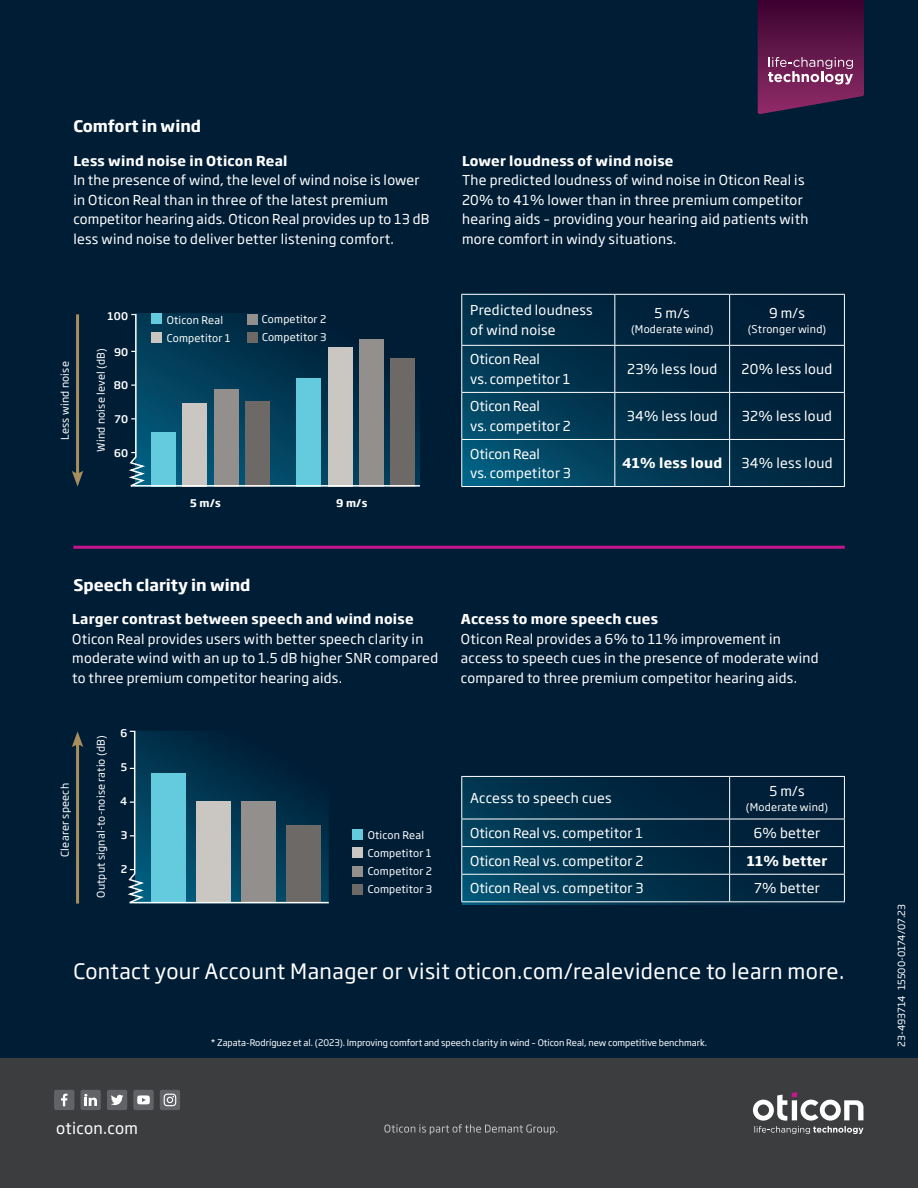
<style>
.page{position:relative;width:918px;height:1188px;background:#fff}
.page>*{position:absolute;margin:0;border:0;box-sizing:border-box;transform-origin:0 0}
.t1{font:21px "Soho Gothic Pro";letter-spacing:.02em;color:#fff}
.t2{font:700 15.75px "Soho Gothic Pro";color:#fff}
.t3{font:15.75px "Soho Gothic Pro";letter-spacing:.02em;color:#fff}
.t4{font:13.5px/19.5px "Soho Gothic Pro";letter-spacing:.02em;color:#fff}
.t5{font:13.5px/19.5px "Soho Gothic Pro";color:#fff}
.t6{font:700 13.5px "Soho Gothic Pro";letter-spacing:.02em;color:#fff}
.t7{font:10.5px/18px "Soho Gothic Pro";letter-spacing:.02em;color:#fff}
.t8{font:500 10.5px "Soho Gothic Pro";letter-spacing:.02em;color:#fff}
.t9{font:700 10.5px "Soho Gothic Pro";color:#fff}
.t10{font:9.75px "Soho Gothic Pro";color:#fff}
.t11{font:9px "Soho Gothic Pro";color:#fff}
</style>
<div class="page">
<div style="left:0;top:1057px;width:918px;height:131px;background:#3c3d3e"></div>
<svg style="left:753px;top:1092px;width:110px;height:42px"></svg>
<div style="left:0;top:0;width:918px;height:1057px;background:#001d36"></div>
<svg style="left:129px;top:314px;width:291px;height:173px"></svg>
<svg style="left:384px;top:1124px;width:173px;height:11px"></svg>
<svg style="left:758px;top:0;width:106px;height:114px;background:#622251"></svg>
<svg style="left:462px;top:777px;width:383px;height:128px"></svg>
<svg style="left:462px;top:295px;width:382px;height:191px"></svg>
<div style="left:247px;top:332px;width:10px;height:11px;background:#6c6967"></div>
<div style="left:151px;top:313px;width:11px;height:11px;background:#64cade"></div>
<div style="left:151px;top:332px;width:11px;height:11px;background:#cac7c2"></div>
<div style="left:247px;top:314px;width:10px;height:11px;background:#938f8c"></div>
<div style="left:352px;top:884px;width:11px;height:11px;background:#6c6967"></div>
<div style="left:352px;top:829px;width:11px;height:11px;background:#64cade"></div>
<div style="left:352px;top:847px;width:11px;height:11px;background:#cac7c2"></div>
<div style="left:352px;top:866px;width:11px;height:11px;background:#938f8c"></div>
<hr style="left:76px;top:742px;width:3px;height:162px;background:#a88d5d">
<svg style="left:72px;top:731px;width:11px;height:16px"></svg>
<hr style="left:76px;top:314px;width:3px;height:162px;background:#a88d5d">
<svg style="left:72px;top:471px;width:11px;height:16px"></svg>
<hr style="left:73px;top:546px;width:772px;height:3px;background:#c6168d">
<svg style="left:128px;top:731px;width:201px;height:172px"></svg>
<hr style="left:461px;top:294px;width:154px;height:1px;background:#fff">
<hr style="left:461px;top:295px;width:1px;height:50px;background:#fff">
<hr style="left:615px;top:294px;width:115px;height:1px;background:#fff">
<hr style="left:614px;top:295px;width:1px;height:50px;background:#fff">
<hr style="left:730px;top:294px;width:115px;height:1px;background:#fff">
<hr style="left:729px;top:295px;width:1px;height:50px;background:#fff">
<hr style="left:844px;top:295px;width:1px;height:50px;background:#fff">
<hr style="left:461px;top:345px;width:154px;height:1px;background:#fff">
<hr style="left:461px;top:346px;width:1px;height:46px;background:#fff">
<hr style="left:615px;top:345px;width:115px;height:1px;background:#fff">
<hr style="left:614px;top:346px;width:1px;height:46px;background:#fff">
<hr style="left:730px;top:345px;width:115px;height:1px;background:#fff">
<hr style="left:729px;top:346px;width:1px;height:46px;background:#fff">
<hr style="left:844px;top:346px;width:1px;height:46px;background:#fff">
<hr style="left:461px;top:392px;width:154px;height:1px;background:#fff">
<hr style="left:461px;top:393px;width:1px;height:46px;background:#fff">
<hr style="left:615px;top:392px;width:115px;height:1px;background:#fff">
<hr style="left:614px;top:393px;width:1px;height:46px;background:#fff">
<hr style="left:730px;top:392px;width:115px;height:1px;background:#fff">
<hr style="left:729px;top:393px;width:1px;height:46px;background:#fff">
<hr style="left:844px;top:393px;width:1px;height:46px;background:#fff">
<hr style="left:461px;top:439px;width:154px;height:1px;background:#fff">
<hr style="left:461px;top:440px;width:1px;height:46px;background:#fff">
<hr style="left:615px;top:439px;width:115px;height:1px;background:#fff">
<hr style="left:614px;top:440px;width:1px;height:46px;background:#fff">
<hr style="left:730px;top:439px;width:115px;height:1px;background:#fff">
<hr style="left:729px;top:440px;width:1px;height:46px;background:#fff">
<hr style="left:844px;top:440px;width:1px;height:46px;background:#fff">
<hr style="left:461px;top:486px;width:154px;height:1px;background:#fff">
<hr style="left:615px;top:486px;width:115px;height:1px;background:#fff">
<hr style="left:730px;top:486px;width:115px;height:1px;background:#fff">
<hr style="left:461px;top:776px;width:269px;height:1px;background:#fff">
<hr style="left:461px;top:777px;width:1px;height:42px;background:#fff">
<hr style="left:730px;top:776px;width:115px;height:1px;background:#fff">
<hr style="left:729px;top:777px;width:1px;height:42px;background:#fff">
<hr style="left:844px;top:777px;width:1px;height:42px;background:#fff">
<hr style="left:461px;top:819px;width:269px;height:1px;background:#fff">
<hr style="left:730px;top:819px;width:115px;height:1px;background:#fff">
<hr style="left:461px;top:846px;width:269px;height:1px;background:#fff">
<hr style="left:730px;top:846px;width:115px;height:1px;background:#fff">
<hr style="left:461px;top:874px;width:269px;height:1px;background:#fff">
<svg style="left:461px;top:819px;width:1px;height:82px"></svg>
<hr style="left:730px;top:874px;width:115px;height:1px;background:#fff">
<svg style="left:729px;top:819px;width:1px;height:82px"></svg>
<svg style="left:844px;top:819px;width:1px;height:82px"></svg>
<hr style="left:461px;top:901px;width:269px;height:1px;background:#fff">
<hr style="left:730px;top:901px;width:115px;height:1px;background:#fff">
<div style="left:133px;top:1090px;width:21px;height:20px;background:#626366;border-radius:2px"></div>
<svg style="left:137px;top:1095px;width:13px;height:9px"></svg>
<div style="left:81px;top:1090px;width:20px;height:20px;background:#626366;border-radius:2px"></div>
<svg style="left:84px;top:1094px;width:13px;height:12px"></svg>
<div style="left:107px;top:1090px;width:20px;height:20px;background:#626366;border-radius:2px"></div>
<svg style="left:111px;top:1095px;width:12px;height:10px"></svg>
<div style="left:54px;top:1090px;width:20px;height:20px;background:#626366;border-radius:2px"></div>
<svg style="left:61px;top:1094px;width:7px;height:12px"></svg>
<svg style="left:160px;top:1090px;width:20px;height:20px"></svg>
<svg style="left:164px;top:1094px;width:12px;height:12px"></svg>
<p class="t2" style="left:73px;top:114px;width:129px">Comfort in wind</p>
<p class="t6" style="left:73px;top:150px;width:216px">Less wind noise in Oticon Real</p>
<p class="t4" style="left:73px;top:170px;width:357px">In the presence of wind, the level of wind noise is lower in Oticon Real than in three of the latest premium competitor hearing aids. Oticon Real provides up to 13 dB less wind noise to deliver better listening comfort.</p>
<p class="t7" style="left:55px;top:440px;width:80px;rotate:-90deg">Less wind noise</p>
<p class="t8" style="left:108px;top:307px;width:22px">100</p>
<p class="t8" style="left:114px;top:344px;width:16px">90</p>
<p class="t7" style="left:91px;top:452px;width:105px;rotate:-90deg">Wind noise level (dB)</p>
<p class="t8" style="left:114px;top:376px;width:16px">80</p>
<p class="t8" style="left:115px;top:411px;width:15px">70</p>
<p class="t8" style="left:114px;top:445px;width:16px">60</p>
<p class="t7" style="left:167px;top:310px;width:66px">Oticon Real<br>Competitor 1</p>
<p class="t7" style="left:262px;top:310px;width:66px">Competitor 2<br>Competitor 3</p>
<p class="t9" style="left:190px;top:495px;width:32px">5 m/s</p>
<p class="t9" style="left:336px;top:495px;width:33px">9 m/s</p>
<p class="t6" style="left:462px;top:150px;width:213px">Lower loudness of wind noise</p>
<p class="t4" style="left:462px;top:170px;width:348px">The predicted loudness of wind noise in Oticon Real is 20% to 41% lower than in three premium competitor hearing aids – providing your hearing aid patients with more comfort in windy situations.</p>
<p class="t4" style="left:470px;top:300px;width:124px">Predicted loudness of wind noise</p>
<p class="t4" style="left:655px;top:302px;width:37px">5 m/s</p>
<p class="t7" style="left:631px;top:319px;width:84px">(Moderate wind)</p>
<p class="t4" style="left:769px;top:302px;width:37px">9 m/s</p>
<p class="t7" style="left:748px;top:319px;width:80px">(Stronger wind)</p>
<p class="t5" style="left:470px;top:349px;width:102px">Oticon Real<br>vs. competitor 1</p>
<p class="t4" style="left:627px;top:359px;width:92px">23% less loud</p>
<p class="t4" style="left:742px;top:359px;width:92px">20% less loud</p>
<p class="t5" style="left:470px;top:396px;width:102px">Oticon Real<br>vs. competitor 2</p>
<p class="t4" style="left:627px;top:406px;width:93px">34% less loud</p>
<p class="t4" style="left:742px;top:406px;width:92px">32% less loud</p>
<p class="t5" style="left:470px;top:443px;width:102px">Oticon Real<br>vs. competitor 3</p>
<p class="t6" style="left:622px;top:453px;width:102px">41% less loud</p>
<p class="t4" style="left:741px;top:453px;width:93px">34% less loud</p>
<p class="t2" style="left:73px;top:572px;width:179px">Speech clarity in wind</p>
<p class="t6" style="left:72px;top:609px;width:343px">Larger contrast between speech and wind noise</p>
<p class="t4" style="left:72px;top:628px;width:367px">Oticon Real provides users with better speech clarity in moderate wind with an up to 1.5 dB higher SNR compared to three premium competitor hearing aids.</p>
<p class="t7" style="left:55px;top:857px;width:75px;rotate:-90deg">Clearer speech</p>
<p class="t7" style="left:91px;top:898px;width:164px;rotate:-90deg">Output signal-to-noise ratio (dB)</p>
<p class="t8" style="left:120px;top:725px;width:8px">6</p>
<p class="t8" style="left:121px;top:759px;width:8px">5</p>
<p class="t8" style="left:120px;top:793px;width:9px">4</p>
<p class="t8" style="left:121px;top:827px;width:8px">3</p>
<p class="t8" style="left:121px;top:861px;width:8px">2</p>
<p class="t7" style="left:368px;top:826px;width:66px">Oticon Real<br>Competitor 1<br>Competitor 2<br>Competitor 3</p>
<p class="t6" style="left:461px;top:609px;width:199px">Access to more speech cues</p>
<p class="t4" style="left:461px;top:628px;width:359px">Oticon Real provides a 6% to 11% improvement in access to speech cues in the presence of moderate wind compared to three premium competitor hearing aids.</p>
<p class="t4" style="left:470px;top:788px;width:143px">Access to speech cues</p>
<p class="t4" style="left:769px;top:780px;width:37px">5 m/s</p>
<p class="t7" style="left:746px;top:797px;width:84px">(Moderate wind)</p>
<p class="t5" style="left:470px;top:823px;width:174px">Oticon Real vs. competitor 1</p>
<p class="t4" style="left:754px;top:823px;width:68px">6% better</p>
<p class="t5" style="left:470px;top:850px;width:175px">Oticon Real vs. competitor 2</p>
<p class="t6" style="left:747px;top:850px;width:82px">11% better</p>
<p class="t5" style="left:470px;top:878px;width:175px">Oticon Real vs. competitor 3</p>
<p class="t4" style="left:754px;top:878px;width:67px">7% better</p>
<h1 class="t1" style="left:74px;top:955px;width:772px">Contact your Account Manager or visit oticon.com/realevidence to learn more.</h1>
<p class="t3" style="left:56px;top:1116px;width:83px">oticon.com</p>
<p class="t11" style="left:211px;top:1036px;width:498px">* Zapata-Rodríguez et al. (2023). Improving comfort and speech clarity in wind – Oticon Real, new competitive benchmark.</p>
<p class="t10" style="left:894px;top:1047px;width:144px;rotate:-90deg">23-493714 15500-0174/07.23</p>
</div>
